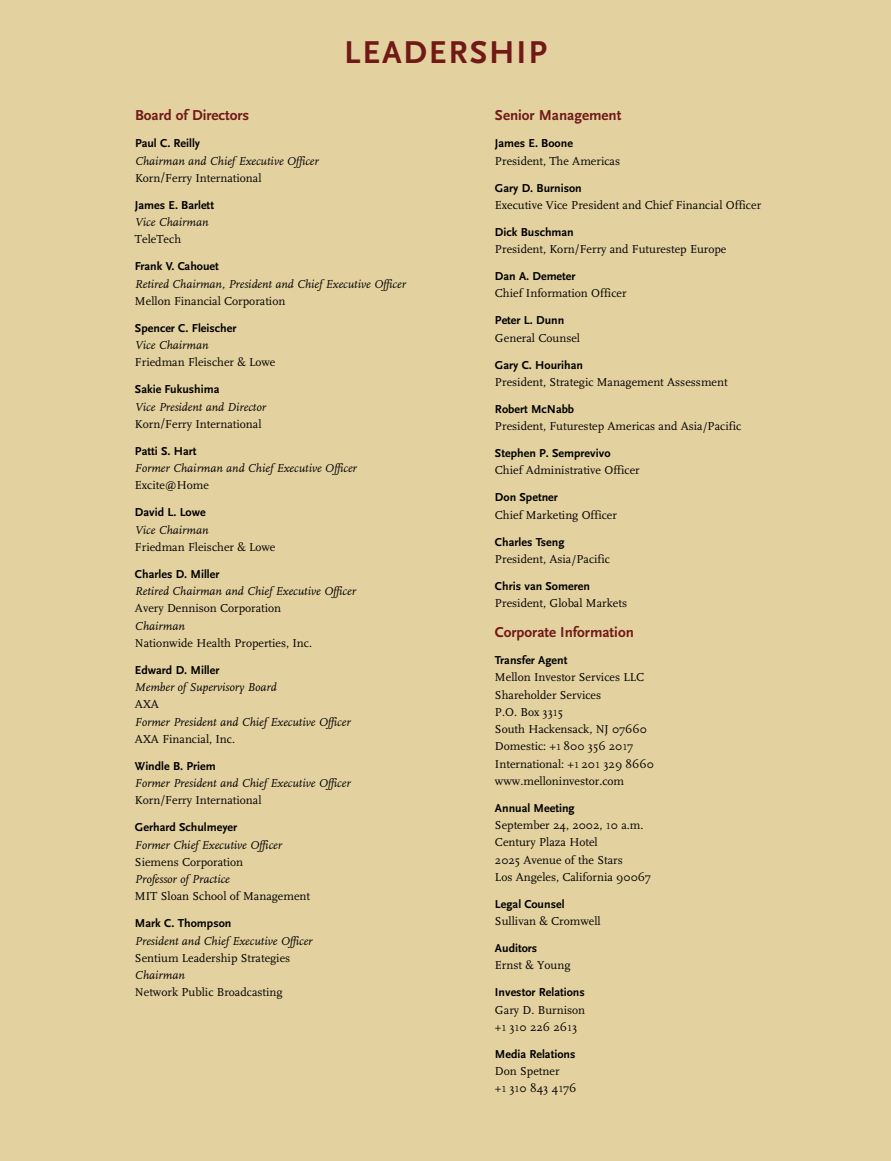
<style>
.page{position:relative;width:891px;height:1161px;background:#e3d1a0}
.page>*{position:absolute;margin:0;border:0;box-sizing:border-box;transform-origin:0 0}
.t1{font:700 33px "Scala Sans";letter-spacing:.055em;color:#711917}
.t2{font:700 15px "Scala Sans";color:#711917}
.t3{font:12px/17.2px "FF Scala";color:#000}
.t4{font:italic 12px "FF Scala";color:#000}
.t5{font:700 12px "Scala Sans";color:#000}
.s1{font-family:"Century Schoolbook";font-size:9px}
</style>
<div class="page">
<h1 class="t1" style="left:344px;top:39px;width:204px">LEADERSHIP</h1>
<p class="t2" style="left:135px;top:109px;width:116px">Board of Directors</p>
<p class="t5" style="left:135px;top:139px;width:67px">Paul C. Reilly</p>
<p class="t4" style="left:135px;top:156px;width:185px">Chairman and Chief Executive Officer</p>
<p class="t3" style="left:135px;top:170px;width:128px">Korn/Ferry International</p>
<p class="t5" style="left:135px;top:200px;width:81px">James E. Barlett</p>
<p class="t4" style="left:135px;top:217px;width:75px">Vice Chairman</p>
<p class="t3" style="left:135px;top:232px;width:48px">TeleTech</p>
<p class="t5" style="left:135px;top:262px;width:85px">Frank V. Cahouet</p>
<p class="t4" style="left:135px;top:279px;width:272px">Retired Chairman, President and Chief Executive Officer</p>
<p class="t3" style="left:135px;top:293px;width:152px">Mellon Financial Corporation</p>
<p class="t5" style="left:135px;top:323px;width:103px">Spencer C. Fleischer</p>
<p class="t4" style="left:135px;top:340px;width:75px">Vice Chairman</p>
<p class="t3" style="left:135px;top:355px;width:142px">Friedman Fleischer &amp; Lowe</p>
<p class="t5" style="left:135px;top:385px;width:86px">Sakie Fukushima</p>
<p class="t4" style="left:135px;top:402px;width:132px">Vice President and Director</p>
<p class="t3" style="left:135px;top:416px;width:128px">Korn/Ferry International</p>
<p class="t5" style="left:135px;top:446px;width:63px">Patti S. Hart</p>
<p class="t4" style="left:135px;top:463px;width:223px">Former Chairman and Chief Executive Officer</p>
<p class="t3" style="left:135px;top:478px;width:76px">Excite@Home</p>
<p class="t5" style="left:135px;top:508px;width:72px">David L. Lowe</p>
<p class="t4" style="left:135px;top:525px;width:75px">Vice Chairman</p>
<p class="t3" style="left:135px;top:539px;width:142px">Friedman Fleischer &amp; Lowe</p>
<p class="t5" style="left:135px;top:569px;width:86px">Charles D. Miller</p>
<p class="t4" style="left:135px;top:586px;width:222px">Retired Chairman and Chief Executive Officer</p>
<p class="t3" style="left:135px;top:601px;width:148px">Avery Dennison Corporation</p>
<p class="t4" style="left:135px;top:621px;width:51px">Chairman</p>
<p class="t3" style="left:135px;top:635px;width:179px">Nationwide Health Properties, Inc.</p>
<p class="t5" style="left:135px;top:665px;width:86px">Edward D. Miller</p>
<p class="t4" style="left:135px;top:682px;width:143px">Member of Supervisory Board</p>
<p class="t3" style="left:135px;top:697px;width:26px">AXA</p>
<p class="t4" style="left:135px;top:717px;width:217px">Former President and Chief Executive Officer</p>
<p class="t3" style="left:135px;top:731px;width:102px">AXA Financial, Inc.</p>
<p class="t5" style="left:135px;top:761px;width:82px">Windle B. Priem</p>
<p class="t4" style="left:135px;top:778px;width:217px">Former President and Chief Executive Officer</p>
<p class="t3" style="left:135px;top:793px;width:128px">Korn/Ferry International</p>
<p class="t5" style="left:135px;top:823px;width:104px">Gerhard Schulmeyer</p>
<p class="t4" style="left:135px;top:840px;width:149px">Former Chief Executive Officer</p>
<p class="t3" style="left:135px;top:854px;width:110px">Siemens Corporation</p>
<p class="t4" style="left:135px;top:874px;width:96px">Professor of Practice</p>
<p class="t3" style="left:135px;top:889px;width:177px">MIT Sloan School of Management</p>
<p class="t5" style="left:135px;top:919px;width:98px">Mark C. Thompson</p>
<p class="t4" style="left:135px;top:936px;width:179px">President and Chief Executive Officer</p>
<p class="t3" style="left:135px;top:950px;width:157px">Sentium Leadership Strategies</p>
<p class="t4" style="left:135px;top:970px;width:51px">Chairman</p>
<p class="t3" style="left:135px;top:985px;width:149px">Network Public Broadcasting</p>
<p class="t2" style="left:495px;top:109px;width:128px">Senior Management</p>
<p class="t5" style="left:495px;top:139px;width:79px">James E. Boone</p>
<p class="t3" style="left:495px;top:153px;width:127px">President, The Americas</p>
<p class="t5" style="left:495px;top:183px;width:88px">Gary D. Burnison</p>
<p class="t3" style="left:495px;top:197px;width:268px">Executive Vice President and Chief Financial Officer</p>
<p class="t5" style="left:495px;top:227px;width:80px">Dick Buschman</p>
<p class="t3" style="left:495px;top:242px;width:233px">President, Korn/Ferry and Futurestep Europe</p>
<p class="t5" style="left:495px;top:271px;width:82px">Dan A. Demeter</p>
<p class="t3" style="left:495px;top:286px;width:133px">Chief Information Officer</p>
<p class="t5" style="left:495px;top:316px;width:71px">Peter L. Dunn</p>
<p class="t3" style="left:495px;top:330px;width:87px">General Counsel</p>
<p class="t5" style="left:495px;top:360px;width:90px">Gary C. Hourihan</p>
<p class="t3" style="left:495px;top:374px;width:234px">President, Strategic Management Assessment</p>
<p class="t5" style="left:495px;top:404px;width:81px">Robert McNabb</p>
<p class="t3" style="left:495px;top:419px;width:248px">President, Futurestep Americas and Asia/Pacific</p>
<p class="t5" style="left:495px;top:448px;width:117px">Stephen P. Semprevivo</p>
<p class="t3" style="left:495px;top:463px;width:146px">Chief Administrative Officer</p>
<p class="t5" style="left:495px;top:493px;width:64px">Don Spetner</p>
<p class="t3" style="left:495px;top:507px;width:124px">Chief Marketing Officer</p>
<p class="t5" style="left:495px;top:537px;width:71px">Charles Tseng</p>
<p class="t3" style="left:495px;top:551px;width:117px">President, Asia/Pacific</p>
<p class="t5" style="left:495px;top:581px;width:96px">Chris van Someren</p>
<p class="t3" style="left:495px;top:596px;width:134px">President, Global Markets</p>
<p class="t2" style="left:495px;top:626px;width:140px">Corporate Information</p>
<p class="t5" style="left:495px;top:655px;width:74px">Transfer Agent</p>
<p class="t3" style="left:495px;top:670px;width:161px">Mellon Investor Services LLC<br>Shareholder Services<br>P.O. Box 33<span class="s1">1</span>5<br>South Hackensack, NJ 07660<br>Domestic: +<span class="s1">1</span> 800 356 20<span class="s1">1</span>7<br>International: +<span class="s1">1</span> 20<span class="s1">1</span> 329 8660 www.melloninvestor.com</p>
<p class="t5" style="left:495px;top:803px;width:81px">Annual Meeting</p>
<p class="t3" style="left:495px;top:818px;width:158px">September 24, 2002, <span class="s1">1</span>0 a.m.<br>Century Plaza Hotel<br>2025 Avenue of the Stars<br>Los Angeles, California 90067</p>
<p class="t5" style="left:495px;top:899px;width:71px">Legal Counsel</p>
<p class="t3" style="left:495px;top:914px;width:107px">Sullivan &amp; Cromwell</p>
<p class="t5" style="left:495px;top:943px;width:44px">Auditors</p>
<p class="t3" style="left:495px;top:958px;width:77px">Ernst &amp; Young</p>
<p class="t5" style="left:495px;top:988px;width:91px">Investor Relations</p>
<p class="t3" style="left:495px;top:1002px;width:92px">Gary D. Burnison +<span class="s1">1</span> 3<span class="s1">1</span>0 226 26<span class="s1">1</span>3</p>
<p class="t5" style="left:495px;top:1049px;width:82px">Media Relations</p>
<p class="t3" style="left:495px;top:1064px;width:83px">Don Spetner<br>+<span class="s1">1</span> 3<span class="s1">1</span>0 843 4<span class="s1">1</span>76</p>
</div>
